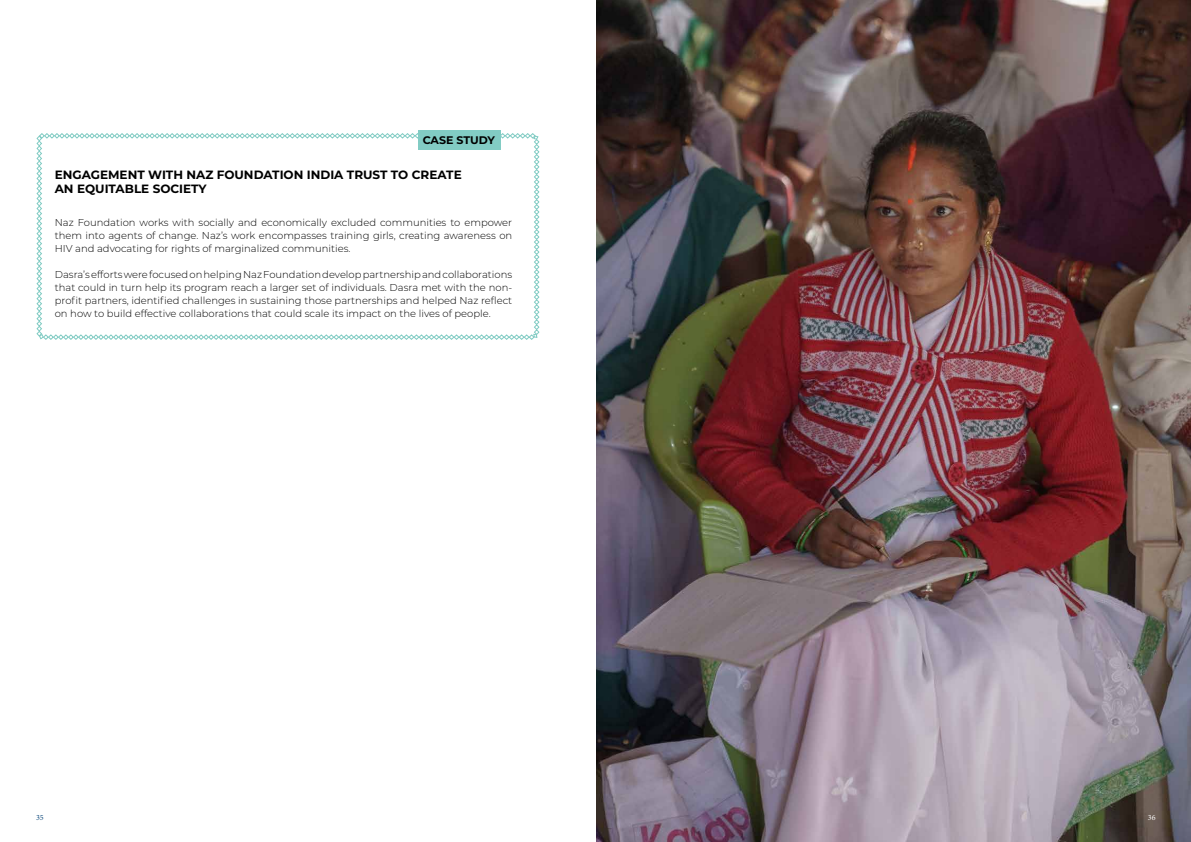
<style>
.page{position:relative;width:1191px;height:842px;background:#fff}
.page>*{position:absolute;margin:0;border:0;box-sizing:border-box;transform-origin:0 0}
.t1{font:700 12px/14px "Montserrat";color:#000}
.t2{font:700 11px "Montserrat";letter-spacing:-.01em;color:#000}
.t3{font:300 10px/13px "Montserrat";color:#000;text-align:justify}
.t4{font:8px "Minion Pro";color:#124d7f}
.t5{font:8px "Minion Pro";color:#fff}
</style>
<div class="page">
<svg style="left:36px;top:133px;width:503px;height:207px"></svg>
<div style="left:418px;top:130px;width:82px;height:19px;background:#82ccc4"></div>
<img style="left:596px;top:0;width:595px;height:842px">
<p class="t2" style="left:423px;top:132px;width:74px">CASE STUDY</p>
<p class="t1" style="left:55px;top:167px;width:408px">ENGAGEMENT WITH NAZ FOUNDATION INDIA TRUST TO CREATE<br>AN EQUITABLE SOCIETY</p>
<p class="t3" style="left:55px;top:215px;width:459px">Naz Foundation works with socially and economically excluded communities to empower them into agents of change. Naz’s work encompasses training girls, creating awareness on HIV and advocating for rights of marginalized communities.</p>
<p class="t3" style="left:55px;top:267px;width:459px">Dasra’s efforts were focused on helping Naz Foundation develop partnership and collaborations that could in turn help its program reach a larger set of individuals. Dasra met with the non&shy;profit partners, identified challenges in sustaining those partnerships and helped Naz reflect on how to build effective collaborations that could scale its impact on the lives of people.</p>
<p class="t4" style="left:36px;top:812px;width:9px">35</p>
<p class="t5" style="left:1147px;top:812px;width:9px">36</p>
</div>
